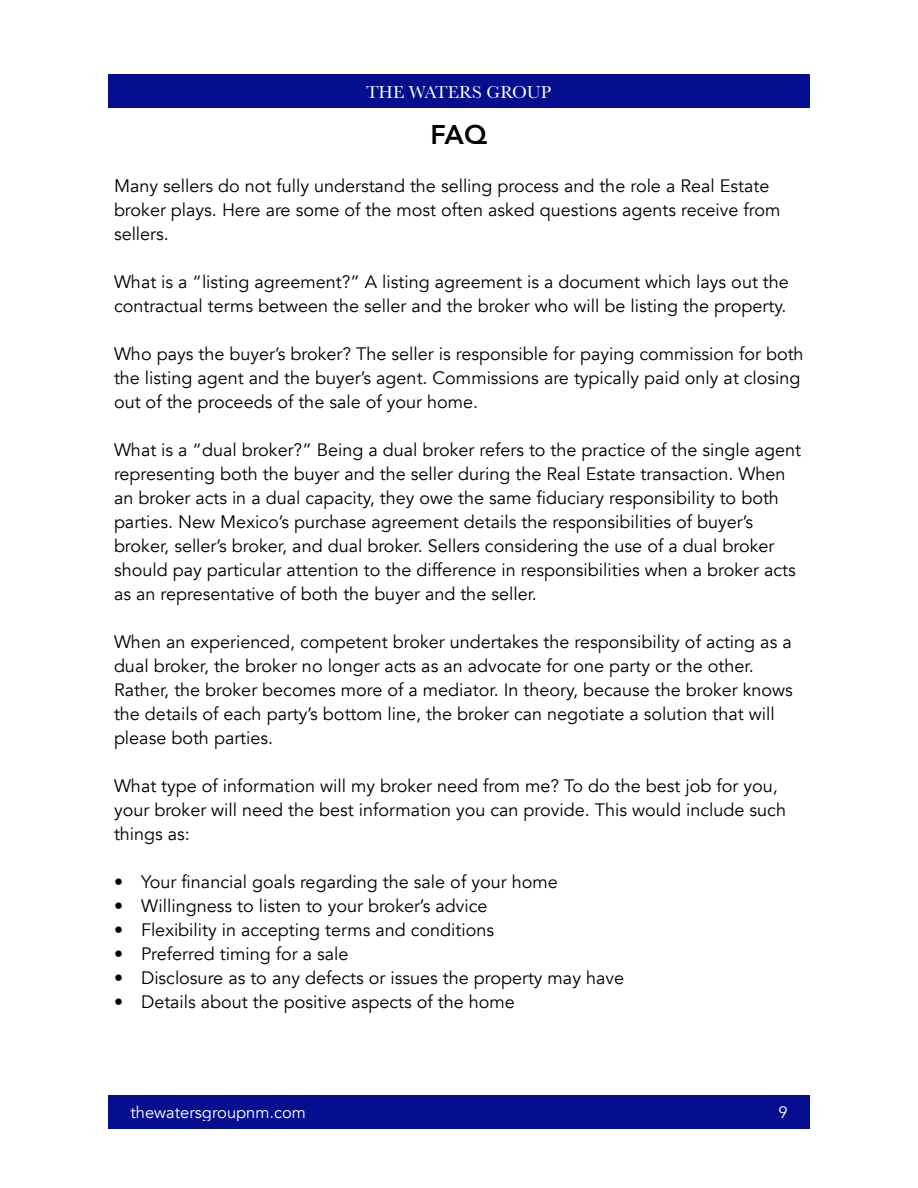
<style>
.page{position:relative;width:918px;height:1188px;background:#fff}
.page>*{position:absolute;margin:0;border:0;box-sizing:border-box;transform-origin:0 0}
.t1{font:800 27px "Avenir";color:#000}
.t2{font:18px/24px "Avenir";color:#000}
.t3{font:18px "Baskerville";color:#fff}
.t4{font:16.5px "Avenir";color:#fff}
</style>
<div class="page">
<div style="left:108px;top:75px;width:702px;height:33px;background:#050e8f"></div>
<div style="left:108px;top:1095px;width:702px;height:34px;background:#050e8f"></div>
<p class="t3" style="left:366px;top:81px;width:186px">THE WATERS GROUP</p>
<h1 class="t1" style="left:430px;top:117px;width:58px">FAQ</h1>
<p class="t2" style="left:114px;top:174px;width:668px">Many sellers do not fully understand the selling process and the role a Real Estate broker plays. Here are some of the most often asked questions agents receive from sellers.</p>
<p class="t2" style="left:114px;top:270px;width:676px">What is a “listing agreement?” A listing agreement is a document which lays out the contractual terms between the seller and the broker who will be listing the property.</p>
<p class="t2" style="left:114px;top:342px;width:691px">Who pays the buyer’s broker? The seller is responsible for paying commission for both the listing agent and the buyer’s agent. Commissions are typically paid only at closing out of the proceeds of the sale of your home.</p>
<p class="t2" style="left:114px;top:438px;width:689px">What is a “dual broker?” Being a dual broker refers to the practice of the single agent representing both the buyer and the seller during the Real Estate transaction. When an broker acts in a dual capacity, they owe the same fiduciary responsibility to both parties. New Mexico’s purchase agreement details the responsibilities of buyer’s broker, seller’s broker, and dual broker. Sellers considering the use of a dual broker should pay particular attention to the difference in responsibilities when a broker acts as an representative of both the buyer and the seller.</p>
<p class="t2" style="left:114px;top:630px;width:680px">When an experienced, competent broker undertakes the responsibility of acting as a dual broker, the broker no longer acts as an advocate for one party or the other.<br>Rather, the broker becomes more of a mediator. In theory, because the broker knows the details of each party’s bottom line, the broker can negotiate a solution that will please both parties.</p>
<p class="t2" style="left:114px;top:774px;width:674px">What type of information will my broker need from me? To do the best job for you, your broker will need the best information you can provide. This would include such things as:</p>
<p class="t2" style="left:114px;top:870px;width:445px">• Your financial goals regarding the sale of your home</p>
<p class="t2" style="left:114px;top:894px;width:375px">• Willingness to listen to your broker’s advice</p>
<p class="t2" style="left:114px;top:918px;width:382px">• Flexibility in accepting terms and conditions</p>
<p class="t2" style="left:114px;top:942px;width:236px">• Preferred timing for a sale</p>
<p class="t2" style="left:114px;top:966px;width:512px">• Disclosure as to any defects or issues the property may have</p>
<p class="t2" style="left:114px;top:990px;width:402px">• Details about the positive aspects of the home</p>
<p class="t4" style="left:130px;top:1101px;width:177px">thewatersgroupnm.com</p>
<p class="t4" style="left:778px;top:1101px;width:11px">9</p>
</div>
